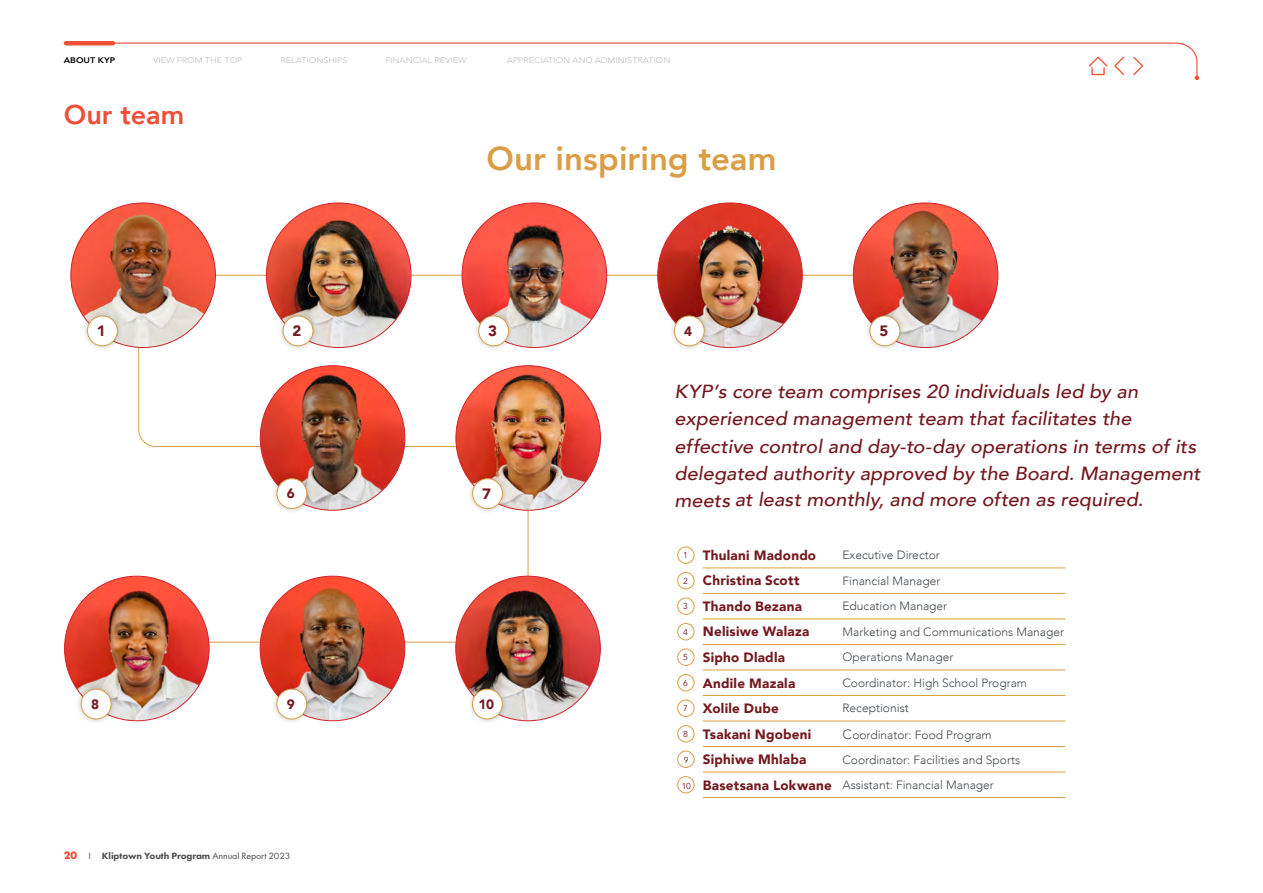
<style>
.page{position:relative;width:1263px;height:893px;background:#fff}
.page>*{position:absolute;margin:0;border:0;box-sizing:border-box;transform-origin:0 0}
.t1{font:800 33px "Avenir";color:#da9e47}
.t2{font:800 27px "Avenir";letter-spacing:.005em;color:#f04e36}
.t3{font:italic 500 18.9px/27px "Avenir";letter-spacing:.005em;color:#73191f;scale:1.06 1}
.t4{font:900 15px "Avenir";color:#73191f}
.t5{font:900 13.5px "Avenir";letter-spacing:.02em;color:#73191f}
.t6{font:300 12px/25.5px "Avenir";color:#44494d}
.t7{font:800 9.45px "Futura PT";letter-spacing:-.01em;color:#4d4d4f;scale:1.06 1}
.t8{font:300 8.1px "Avenir";color:#bcbec0;scale:1.11 1}
.t9{font:800 8.1px "Avenir";color:#000;scale:1.11 1}
.s1{font-weight:700;font-size:11.25px;color:#f04e36}
.s2{font-weight:400}
.s3{font-weight:400;font-size:8.7px}
.s4{font-size:13.5px}
.s5{font-weight:400;font-size:8.7px;color:#73191f}
.s6{font-weight:900;font-size:13.5px;color:#73191f}
</style>
<div class="page">
<svg style="left:138px;top:274px;width:788px;height:369px"></svg>
<img style="left:71px;top:203px;width:144px;height:145px;border-radius:72px">
<div style="left:82px;top:310px;width:41px;height:42px;background:#000;opacity:.23"></div>
<div style="left:88px;top:316px;width:29px;height:30px;background:#fff;border-radius:50%"></div>
<div style="left:87px;top:316px;width:31px;height:30px;border:1px solid #da9e47;border-radius:50%"></div>
<img style="left:65px;top:576px;width:144px;height:145px;border-radius:72px">
<div style="left:76px;top:683px;width:41px;height:42px;background:#000;opacity:.23"></div>
<div style="left:81px;top:689px;width:30px;height:30px;background:#fff;border-radius:50%"></div>
<div style="left:81px;top:689px;width:30px;height:30px;border:1px solid #da9e47;border-radius:50%"></div>
<img style="left:260px;top:576px;width:145px;height:145px;border-radius:72px">
<div style="left:271px;top:683px;width:42px;height:42px;background:#000;opacity:.23"></div>
<div style="left:277px;top:689px;width:30px;height:30px;background:#fff;border-radius:50%"></div>
<div style="left:276px;top:689px;width:31px;height:30px;border:1px solid #da9e47;border-radius:50%"></div>
<img style="left:456px;top:576px;width:144px;height:145px;border-radius:72px">
<div style="left:467px;top:683px;width:41px;height:42px;background:#000;opacity:.23"></div>
<div style="left:472px;top:689px;width:30px;height:30px;background:#fff;border-radius:50%"></div>
<div style="left:472px;top:689px;width:31px;height:30px;border:1px solid #da9e47;border-radius:50%"></div>
<img style="left:267px;top:203px;width:144px;height:145px;border-radius:69px">
<div style="left:277px;top:310px;width:42px;height:42px;background:#000;opacity:.23"></div>
<div style="left:283px;top:316px;width:30px;height:30px;background:#fff;border-radius:50%"></div>
<div style="left:283px;top:316px;width:30px;height:30px;border:1px solid #da9e47;border-radius:50%"></div>
<img style="left:260px;top:366px;width:145px;height:144px;border-radius:72px">
<div style="left:271px;top:473px;width:42px;height:41px;background:#000;opacity:.23"></div>
<div style="left:277px;top:479px;width:30px;height:29px;background:#fff;border-radius:50%"></div>
<div style="left:277px;top:478px;width:30px;height:31px;border:1px solid #da9e47;border-radius:50%"></div>
<img style="left:456px;top:366px;width:144px;height:144px;border-radius:72px">
<div style="left:467px;top:473px;width:41px;height:41px;background:#000;opacity:.23"></div>
<div style="left:473px;top:479px;width:29px;height:29px;background:#fff;border-radius:50%"></div>
<div style="left:472px;top:478px;width:31px;height:31px;border:1px solid #da9e47;border-radius:50%"></div>
<img style="left:462px;top:203px;width:145px;height:145px;border-radius:72px">
<div style="left:473px;top:310px;width:42px;height:42px;background:#000;opacity:.23"></div>
<div style="left:479px;top:316px;width:30px;height:30px;background:#fff;border-radius:50%"></div>
<div style="left:478px;top:316px;width:31px;height:30px;border:1px solid #da9e47;border-radius:50%"></div>
<img style="left:658px;top:203px;width:144px;height:145px;border-radius:72px">
<div style="left:669px;top:310px;width:41px;height:42px;background:#000;opacity:.23"></div>
<div style="left:674px;top:316px;width:30px;height:30px;background:#fff;border-radius:50%"></div>
<div style="left:674px;top:316px;width:30px;height:30px;border:1px solid #da9e47;border-radius:50%"></div>
<img style="left:853px;top:203px;width:145px;height:145px;border-radius:72px">
<div style="left:864px;top:310px;width:42px;height:42px;background:#000;opacity:.23"></div>
<div style="left:870px;top:316px;width:30px;height:30px;background:#fff;border-radius:50%"></div>
<div style="left:869px;top:316px;width:31px;height:30px;border:1px solid #da9e47;border-radius:50%"></div>
<hr style="left:703px;top:568px;width:139px;height:1px;background:#da9e47">
<hr style="left:842px;top:568px;width:223px;height:1px;background:#da9e47">
<hr style="left:703px;top:593px;width:139px;height:1px;background:#da9e47">
<hr style="left:842px;top:593px;width:223px;height:1px;background:#da9e47">
<hr style="left:703px;top:619px;width:139px;height:1px;background:#da9e47">
<hr style="left:703px;top:644px;width:139px;height:1px;background:#da9e47">
<hr style="left:703px;top:670px;width:139px;height:1px;background:#da9e47">
<hr style="left:703px;top:695px;width:139px;height:1px;background:#da9e47">
<hr style="left:703px;top:721px;width:139px;height:1px;background:#da9e47">
<hr style="left:842px;top:619px;width:223px;height:1px;background:#da9e47">
<hr style="left:842px;top:644px;width:223px;height:1px;background:#da9e47">
<hr style="left:842px;top:670px;width:223px;height:1px;background:#da9e47">
<hr style="left:842px;top:695px;width:223px;height:1px;background:#da9e47">
<hr style="left:842px;top:721px;width:223px;height:1px;background:#da9e47">
<hr style="left:703px;top:746px;width:139px;height:1px;background:#da9e47">
<hr style="left:842px;top:746px;width:223px;height:1px;background:#da9e47">
<hr style="left:703px;top:772px;width:139px;height:1px;background:#da9e47">
<hr style="left:703px;top:797px;width:139px;height:1px;background:#da9e47">
<hr style="left:842px;top:772px;width:223px;height:1px;background:#da9e47">
<hr style="left:842px;top:797px;width:223px;height:1px;background:#da9e47">
<div style="left:677px;top:547px;width:17px;height:17px;border:1px solid #da9e47;border-radius:50%"></div>
<div style="left:677px;top:572px;width:17px;height:17px;border:1px solid #da9e47;border-radius:50%"></div>
<div style="left:677px;top:598px;width:17px;height:17px;border:1px solid #da9e47;border-radius:50%"></div>
<div style="left:677px;top:623px;width:17px;height:17px;border:1px solid #da9e47;border-radius:50%"></div>
<div style="left:677px;top:649px;width:17px;height:17px;border:1px solid #da9e47;border-radius:50%"></div>
<div style="left:677px;top:674px;width:17px;height:17px;border:1px solid #da9e47;border-radius:50%"></div>
<div style="left:677px;top:700px;width:17px;height:17px;border:1px solid #da9e47;border-radius:50%"></div>
<div style="left:677px;top:725px;width:17px;height:17px;border:1px solid #da9e47;border-radius:50%"></div>
<div style="left:677px;top:751px;width:17px;height:17px;border:1px solid #da9e47;border-radius:50%"></div>
<div style="left:677px;top:776px;width:17px;height:17px;border:1px solid #da9e47;border-radius:50%"></div>
<svg style="left:63px;top:41px;width:1136px;height:39px"></svg>
<p class="t9" style="left:64px;top:54px;width:48px">ABOUT KYP</p>
<p class="t8" style="left:153px;top:55px;width:82px">VIEW FROM THE TOP</p>
<p class="t8" style="left:281px;top:55px;width:62px">RELATIONSHIPS</p>
<p class="t8" style="left:385px;top:55px;width:75px">FINANCIAL REVIEW</p>
<p class="t8" style="left:507px;top:55px;width:149px">APPRECIATION AND ADMINISTRATION</p>
<h2 class="t2" style="left:64px;top:94px;width:122px">Our team</h2>
<p class="t4" style="left:97px;top:318px;width:10px">1</p>
<p class="t4" style="left:293px;top:318px;width:10px">2</p>
<h1 class="t1" style="left:486px;top:133px;width:292px">Our inspiring team</h1>
<p class="t4" style="left:488px;top:318px;width:10px">3</p>
<p class="t5" style="left:684px;top:319px;width:9px">4</p>
<p class="t4" style="left:879px;top:318px;width:10px">5</p>
<p class="t5" style="left:287px;top:482px;width:9px">6</p>
<p class="t4" style="left:482px;top:481px;width:10px">7</p>
<p class="t5" style="left:91px;top:693px;width:9px">8</p>
<p class="t5" style="left:287px;top:693px;width:9px">9</p>
<p class="t5" style="left:478px;top:693px;width:17px">10</p>
<p class="t7" style="left:64px;top:850px;width:215px"><span class="s1">20</span> <span class="s2">I</span> Kliptown Youth Program <span class="s2">Annual Report 2023</span></p>
<p class="t3" style="left:674px;top:379px;width:498px">KYP’s core team comprises 20 individuals led by an experienced management team that facilitates the effective control and day‑to‑day operations in terms of its delegated authority approved by the Board. Management meets at least monthly, and more often as required.</p>
<p class="t5" style="left:683px;top:544px;width:135px"><span class="s3">1</span> Thulani Madondo</p>
<p class="t6" style="left:842px;top:542px;width:99px">Executive Director</p>
<p class="t5" style="left:683px;top:569px;width:118px"><span class="s3">2</span> Christina Scott</p>
<p class="t6" style="left:842px;top:568px;width:99px">Financial Manager</p>
<p class="t5" style="left:683px;top:595px;width:120px"><span class="s3">3</span> Thando Bezana</p>
<p class="t6" style="left:842px;top:594px;width:106px">Education Manager</p>
<p class="t5" style="left:683px;top:620px;width:128px"><span class="s3">4</span> Nelisiwe Walaza</p>
<p class="t6" style="left:842px;top:619px;width:223px">Marketing and Communications Manager</p>
<p class="t5" style="left:683px;top:646px;width:103px"><span class="s3">5</span> Sipho Dladla</p>
<p class="t6" style="left:842px;top:645px;width:112px">Operations Manager</p>
<p class="t5" style="left:683px;top:671px;width:114px"><span class="s3">6</span> Andile Mazala</p>
<p class="t6" style="left:842px;top:670px;width:186px">Coordinator: High School Program</p>
<p class="t5" style="left:683px;top:697px;width:97px"><span class="s3">7</span> Xolile Dube</p>
<p class="t6" style="left:842px;top:696px;width:68px">Receptionist</p>
<p class="t5" style="left:683px;top:722px;width:130px"><span class="s3">8</span> Tsakani Ngobeni</p>
<p class="t6" style="left:842px;top:722px;width:151px"><span class="s4">C</span>oordinator: Food Program</p>
<p class="t5" style="left:684px;top:748px;width:124px"><span class="s3">9</span> Siphiwe Mhlaba</p>
<p class="t6" style="left:682px;top:747px;width:340px;text-indent:161px">Coordinator: Facilities and Sports<br><span class="s5">10</span> <span class="s6">Basetsana Lokwane</span> Assistant: Financial Manager</p>
</div>
